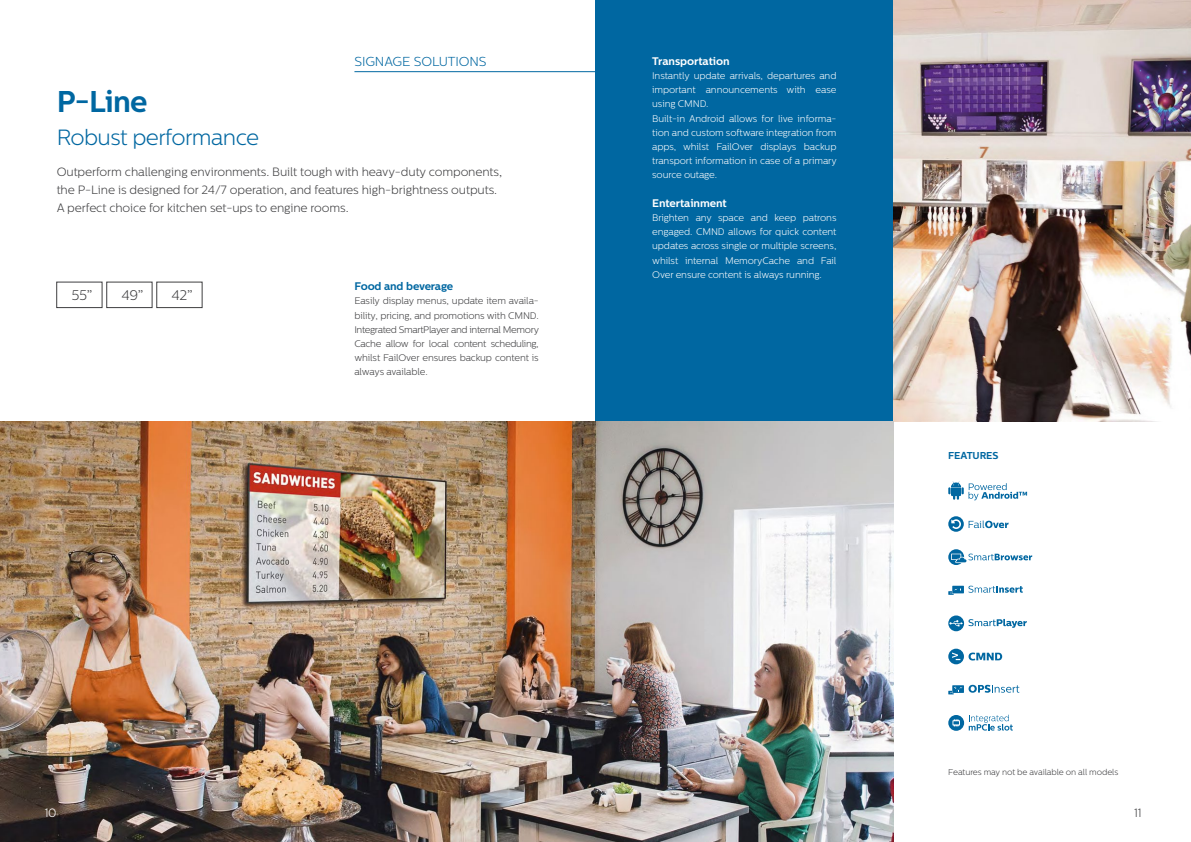
<style>
.page{position:relative;width:1191px;height:842px;background:#fff}
.page>*{position:absolute;margin:0;border:0;box-sizing:border-box;transform-origin:0 0}
.t1{font:700 30px "Centrale Sans";color:#0067a1}
.t2{font:300 22px "Centrale Sans";letter-spacing:-.025em;color:#0067a1}
.t3{font:300 14px "Centrale Sans";color:#3e3e40}
.t4{font:300 13px "Centrale Sans";color:#0067a1}
.t5{font:300 12px/18px "Centrale Sans";letter-spacing:-.01em;color:#3e3e40}
.t6{font:300 12px "Centrale Sans";color:#fff}
.t7{font:700 11px "Centrale Sans";letter-spacing:-.01em;color:#fff}
.t8{font:700 11px "Centrale Sans";letter-spacing:-.015em;color:#0067a1}
.t9{font:700 10px "Centrale Sans";letter-spacing:-.01em;color:#0067a1}
.t10{font:300 9.6px/14.2px "Centrale Sans";letter-spacing:-.01em;color:#fff}
.t11{font:300 9.6px/14.2px "Centrale Sans";letter-spacing:-.015em;color:#3e3e40;text-align:justify}
.t12{font:300 8.4px "Centrale Sans";letter-spacing:-.01em;color:#3e3e40}
</style>
<div class="page">
<img style="left:0;top:421px;width:893px;height:421px">
<div style="left:106px;top:282px;width:46px;height:26px;border:1px solid #3e3e40"></div>
<div style="left:156px;top:282px;width:46px;height:26px;border:1px solid #3e3e40"></div>
<div style="left:56px;top:282px;width:46px;height:26px;border:1px solid #3e3e40"></div>
<hr style="left:354px;top:71px;width:241px;height:1px;background:#0067a1">
<img style="left:893px;top:0;width:298px;height:421px">
<div style="left:595px;top:0;width:298px;height:421px;background:#0067a1"></div>
<svg style="left:948px;top:549px;width:84px;height:16px"></svg>
<svg style="left:948px;top:615px;width:78px;height:16px"></svg>
<svg style="left:948px;top:649px;width:54px;height:15px"></svg>
<svg style="left:948px;top:481px;width:79px;height:19px"></svg>
<svg style="left:948px;top:516px;width:60px;height:16px"></svg>
<svg style="left:948px;top:586px;width:75px;height:9px"></svg>
<svg style="left:948px;top:685px;width:71px;height:9px"></svg>
<svg style="left:968px;top:715px;width:44px;height:16px"></svg>
<svg style="left:948px;top:715px;width:16px;height:16px"></svg>
<svg style="left:952px;top:719px;width:8px;height:7px"></svg>
<h1 class="t1" style="left:57px;top:84px;width:92px">P-Line</h1>
<h2 class="t2" style="left:57px;top:125px;width:204px">Robust performance</h2>
<h3 class="t4" style="left:354px;top:54px;width:134px">SIGNAGE SOLUTIONS</h3>
<p class="t5" style="left:57px;top:162px;width:447px">Outperform challenging environments. Built tough with heavy-duty components, the P-Line is designed for 24/7 operation, and features high-brightness outputs.<br>A perfect choice for kitchen set-ups to engine rooms.</p>
<h3 class="t3" style="left:71px;top:287px;width:23px">55”</h3>
<h3 class="t3" style="left:121px;top:287px;width:24px">49”</h3>
<h3 class="t3" style="left:172px;top:287px;width:23px">42”</h3>
<p class="t8" style="left:354px;top:280px;width:100px">Food and beverage</p>
<p class="t11" style="left:354px;top:294px;width:186px">Easily display menus, update item availa&shy;bility, pricing, and promotions with CMND.<br>Integrated SmartPlayer and internal Memory Cache allow for local content scheduling, whilst FailOver ensures backup content is always available.</p>
<p class="t7" style="left:652px;top:54px;width:79px">Transportation</p>
<p class="t10" style="left:652px;top:69px;width:186px">Instantly update arrivals, departures and important announcements with ease using CMND.<br>Built-in Android allows for live informa&shy;tion and custom software integration from apps, whilst FailOver displays backup transport information in case of a primary source outage.</p>
<p class="t7" style="left:652px;top:196px;width:76px">Entertainment</p>
<p class="t10" style="left:652px;top:211px;width:186px;text-align:justify">Brighten any space and keep patrons engaged. CMND allows for quick content updates across single or multiple screens, whilst internal MemoryCache and Fail Over ensure content is always running.</p>
<p class="t9" style="left:948px;top:449px;width:52px">FEATURES</p>
<p class="t6" style="left:45px;top:806px;width:13px">10</p>
<p class="t12" style="left:948px;top:767px;width:171px">Features may not be available on all models</p>
<p class="t5" style="left:1134px;top:804px;width:9px">11</p>
</div>
